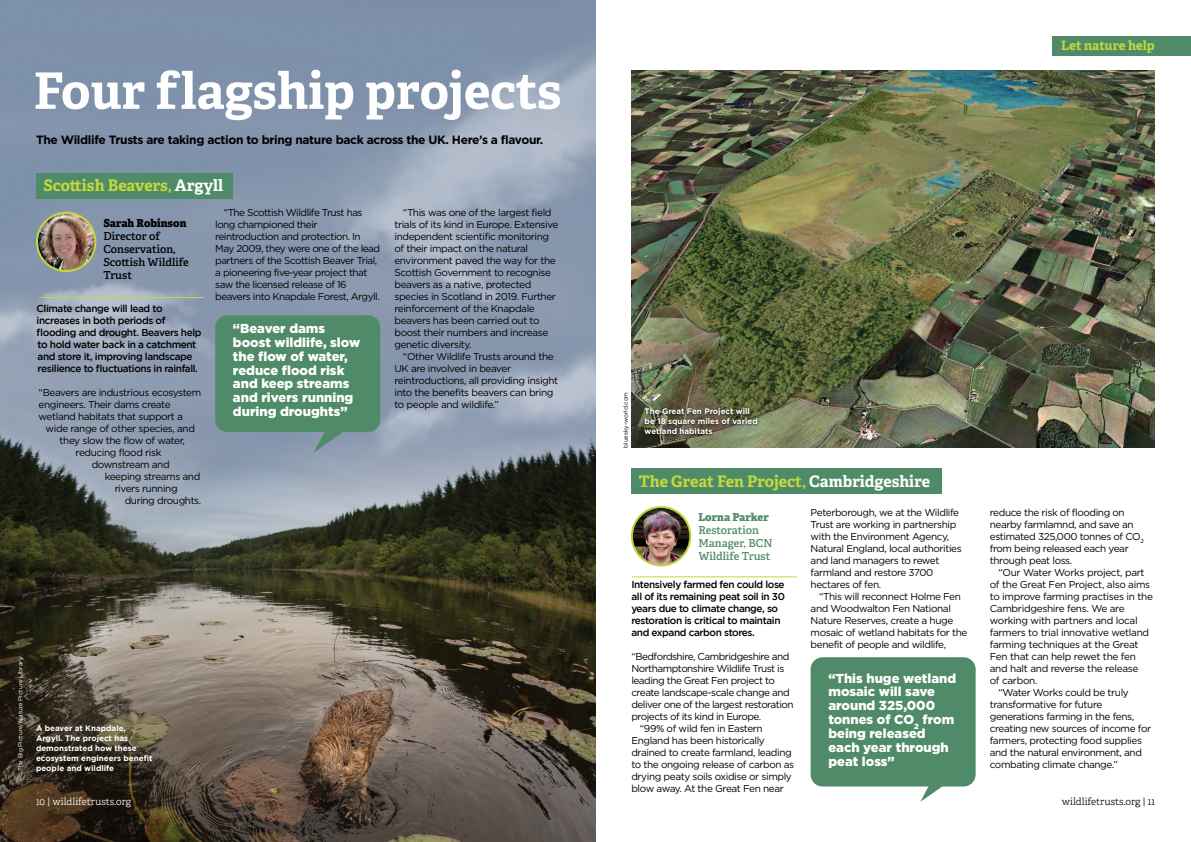
<style>
.page{position:relative;width:1191px;height:842px;background:#fff}
.page>*{position:absolute;margin:0;border:0;box-sizing:border-box;transform-origin:0 0}
.t1{font:700 50.3px "Adelle";color:#fff}
.t2{font:700 15.9px "Adelle";color:#c3d93c}
.Pull_quote_DH_New{font:900 13px/13.9px "Gotham";color:#fff}
.t3{font:700 12.9px "Adelle";color:#c3d93c}
.Stand_first_DH_New{font:700 12px "Gotham";letter-spacing:-.03em;color:#000}
.Body_DH_NEW{font:600 11px/13px "Adelle";color:#000}
.Body_DH_NEW-2{font:600 11px/13px "Adelle";color:#508b69}
.Body_DH_NEW-3{font:800 11px "Adelle";color:#000}
.Body_DH_NEW-4{font:800 11px "Adelle";color:#508b69}
.Body_DH_NEW-5{font:10px/12px "Gotham";letter-spacing:-.04em;color:#000}
.Body_DH_NEW-6{font:500 10px/12px "Gotham";letter-spacing:-.04em;color:#000}
.t4{font:300 10px "Adelle";color:#fff}
.t5{font:300 10px "Adelle";color:#000}
.Caption_DH_new{font:700 8px/10px "Gotham";color:#fff}
.Caption_DH_new-2{font:6px "Gotham";color:#fff}
.Caption_DH_new-3{font:6px "Gotham";color:#000}
.s1{color:#fff}
</style>
<div class="page">
<img style="left:0;top:0;width:595px;height:842px">
<div style="left:1052px;top:36px;width:139px;height:20px;background:#508b69"></div>
<div style="left:631px;top:468px;width:310px;height:26px;background:#508b69"></div>
<img style="left:631px;top:71px;width:523px;height:377px">
<div style="left:36px;top:173px;width:196px;height:25px;background:#508b69"></div>
<div style="left:215px;top:315px;width:165px;height:117px;background:#508b69;border-radius:12px"></div>
<div style="left:810px;top:657px;width:165px;height:129px;background:#508b69;border-radius:12px"></div>
<svg style="left:920px;top:786px;width:29px;height:16px"></svg>
<img style="left:37px;top:213px;width:58px;height:58px;border-radius:29px">
<div style="left:36px;top:212px;width:60px;height:60px;border:2px solid #c3d93c;border-radius:50%"></div>
<hr style="left:39px;top:297px;width:165px;height:1px;background:#c3d93c">
<img style="left:632px;top:507px;width:58px;height:58px;border-radius:29px">
<div style="left:631px;top:506px;width:60px;height:60px;border:2px solid #bad536;border-radius:50%"></div>
<hr style="left:632px;top:576px;width:165px;height:1px;background:#c3d93c">
<div style="left:642px;top:406px;width:117px;height:31px;background:#000;opacity:.75"></div>
<svg style="left:314px;top:432px;width:40px;height:21px"></svg>
<p class="t1" style="left:34px;top:55px;width:529px">Four flagship projects</p>
<p class="Stand_first_DH_New" style="left:36px;top:133px;width:508px">The Wildlife Trusts are taking action to bring nature back across the UK. Here’s a flavour.</p>
<p class="t3" style="left:1061px;top:36px;width:95px">Let nature help</p>
<p class="Caption_DH_new-2" style="left:17px;top:771px;width:116px;rotate:-90deg">The Big Picture/Nature Picture Library</p>
<p class="t2" style="left:43px;top:174px;width:181px">Scottish Beavers, <span class="s1">Argyll</span></p>
<p class="Body_DH_NEW-5" style="left:215px;top:206px;width:166px;text-indent:9px">“The Scottish Wildlife Trust has long championed their reintroduction and protection. In May 2009, they were one of the lead partners of the Scottish Beaver Trial, a pioneering five-year project that saw the licensed release of 16 beavers into Knapdale Forest, Argyll.</p>
<p class="Pull_quote_DH_New" style="left:233px;top:321px;width:129px">“Beaver dams boost wildlife, slow the flow of water, reduce flood risk and keep streams and rivers running during droughts”</p>
<p class="Body_DH_NEW-3" style="left:103px;top:215px;width:84px">Sarah Robinson</p>
<p class="Body_DH_NEW" style="left:103px;top:229px;width:87px">Director of<br>Conservation,<br>Scottish Wildlife<br>Trust</p>
<p class="Body_DH_NEW-6" style="left:37px;top:302px;width:166px">Climate change will lead to increases in both periods of flooding and drought. Beavers help to hold water back in a catchment and store it, improving landscape resilience to fluctuations in rainfall.</p>
<p class="Body_DH_NEW-5" style="left:39px;top:386px;width:164px">“Beavers are industrious ecosystem</p>
<p class="Body_DH_NEW-5" style="left:39px;top:398px;width:134px">engineers. Their dams create</p>
<p class="Body_DH_NEW-5" style="left:39px;top:410px;width:146px">wetland habitats that support a</p>
<p class="Body_DH_NEW-5" style="left:46px;top:422px;width:151px">wide range of other species, and</p>
<p class="Body_DH_NEW-5" style="left:60px;top:434px;width:127px">they slow the flow of water,</p>
<p class="Body_DH_NEW-5" style="left:76px;top:446px;width:87px">reducing flood risk</p>
<p class="Body_DH_NEW-5" style="left:92px;top:458px;width:79px">downstream and</p>
<p class="Body_DH_NEW-5" style="left:105px;top:470px;width:97px">keeping streams and</p>
<p class="Body_DH_NEW-5" style="left:115px;top:482px;width:64px">rivers running</p>
<p class="Body_DH_NEW-5" style="left:125px;top:494px;width:78px">during droughts.</p>
<p class="Body_DH_NEW-5" style="left:394px;top:206px;width:165px;text-indent:9px">“This was one of the largest field trials of its kind in Europe. Extensive independent scientific monitoring of their impact on the natural environment paved the way for the<br>Scottish Government to recognise beavers as a native, protected species in Scotland in 2019. Further reinforcement of the Knapdale beavers has been carried out to boost their numbers and increase genetic diversity.</p>
<p class="Body_DH_NEW-5" style="left:394px;top:350px;width:165px;text-indent:9px">“Other Wildlife Trusts around the<br>UK are involved in beaver reintroductions, all providing insight into the benefits beavers can bring to people and wildlife.”</p>
<p class="Caption_DH_new" style="left:36px;top:723px;width:118px">A beaver at Knapdale,<br>Argyll. The project has demonstrated how these ecosystem engineers benefit people and wildlife</p>
<p class="Caption_DH_new-3" style="left:622px;top:448px;width:58px;rotate:-90deg">bluesky-world.com</p>
<p class="Caption_DH_new" style="left:644px;top:406px;width:115px">The Great Fen Project will be 18 square miles of varied wetland habitats</p>
<p class="t2" style="left:639px;top:469px;width:293px">The Great Fen Project, <span class="s1">Cambridgeshire</span></p>
<p class="Body_DH_NEW-5" style="left:810px;top:506px;width:153px">Peterborough, we at the Wildlife<br>Trust are working in partnership with the Environment Agency,<br>Natural England, local authorities and land managers to rewet farmland and restore 3700 hectares of fen.</p>
<p class="Body_DH_NEW-5" style="left:810px;top:590px;width:158px;text-indent:9px">“This will reconnect Holme Fen and Woodwalton Fen National<br>Nature Reserves, create a huge mosaic of wetland habitats for the benefit of people and wildlife,</p>
<p class="Body_DH_NEW-4" style="left:698px;top:509px;width:72px">Lorna Parker</p>
<p class="Body_DH_NEW-2" style="left:698px;top:523px;width:76px">Restoration<br>Manager, BCN<br>Wildlife Trust</p>
<p class="Body_DH_NEW-6" style="left:631px;top:578px;width:155px">Intensively farmed fen could lose all of its remaining peat soil in 30 years due to climate change, so restoration is critical to maintain and expand carbon stores.</p>
<p class="Body_DH_NEW-5" style="left:631px;top:650px;width:164px">“Bedfordshire, Cambridgeshire and Northamptonshire Wildlife Trust is leading the Great Fen project to create landscape-scale change and deliver one of the largest restoration projects of its kind in Europe.</p>
<p class="Body_DH_NEW-5" style="left:631px;top:722px;width:164px;text-indent:9px">“99% of wild fen in Eastern<br>England has been historically drained to create farmland, leading to the ongoing release of carbon as drying peaty soils oxidise or simply blow away. At the Great Fen near</p>
<p class="Pull_quote_DH_New" style="left:828px;top:671px;width:129px">“This huge wetland mosaic will save around 325,000 tonnes of CO<sub>2</sub> from being released each year through peat loss”</p>
<p class="Body_DH_NEW-5" style="left:989px;top:506px;width:155px">reduce the risk of flooding on nearby farmlamnd, and save an estimated 325,000 tonnes of CO<sub>2 </sub>from being released each year through peat loss.</p>
<p class="Body_DH_NEW-5" style="left:989px;top:566px;width:165px;text-indent:9px">“Our Water Works project, part of the Great Fen Project, also aims to improve farming practises in the<br>Cambridgeshire fens. We are working with partners and local farmers to trial innovative wetland farming techniques at the Great<br>Fen that can help rewet the fen and halt and reverse the release<br>of carbon.</p>
<p class="Body_DH_NEW-5" style="left:989px;top:686px;width:163px;text-indent:9px">“Water Works could be truly transformative for future generations farming in the fens, creating new sources of income for farmers, protecting food supplies and the natural environment, and combating climate change.”</p>
<p class="t4" style="left:36px;top:794px;width:97px">10 | wildlifetrusts.org</p>
<p class="t5" style="left:1062px;top:794px;width:95px">wildlifetrusts.org | 11</p>
</div>
